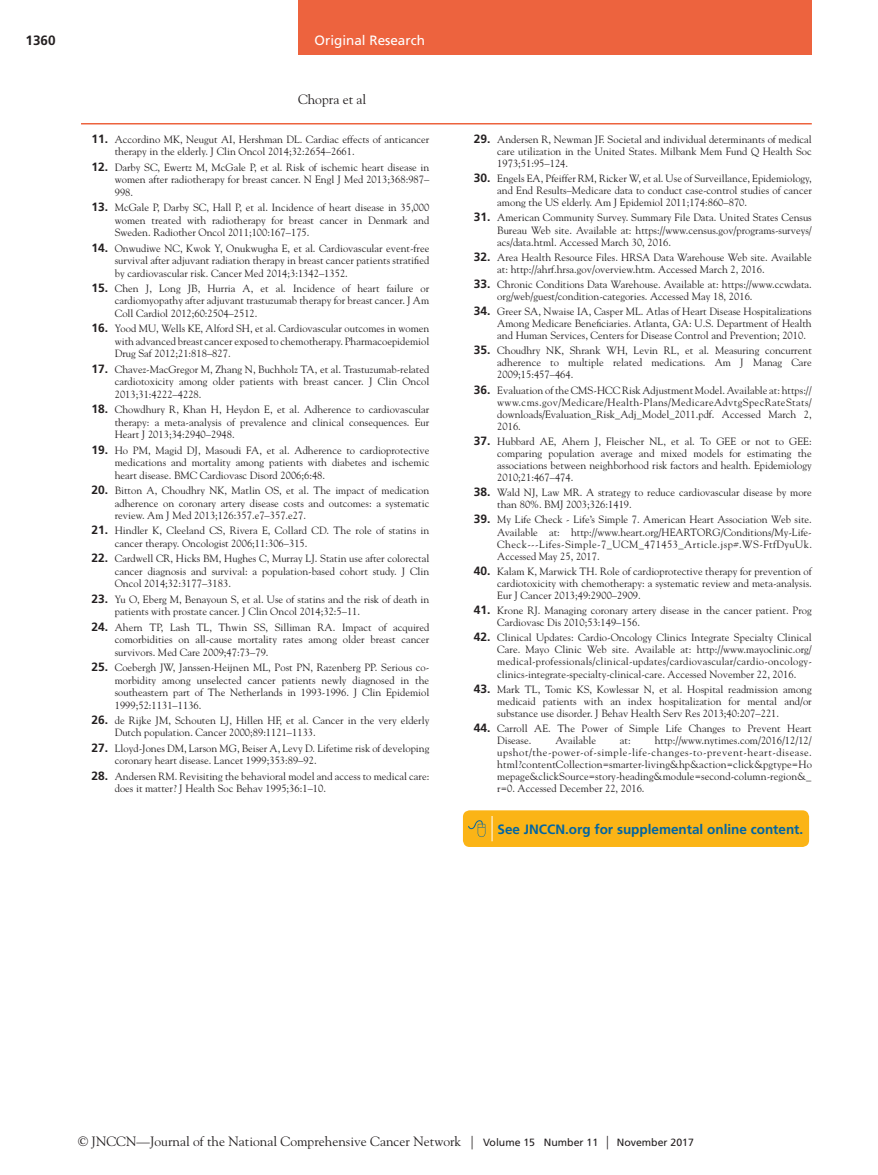
<style>
.page{position:relative;width:878px;height:1175px;background:#fff}
.page>*{position:absolute;margin:0;border:0;box-sizing:border-box;transform-origin:0 0}
.t1{font:13.5px "Goudy Std";color:#231f20}
.TN{font:700 13.5px "Frutiger LT Std";color:#0065a4}
.t2{font:13.5px "Frutiger LT Std";color:#fff}
.t3{font:700 13.5px "Frutiger LT Std";color:#231f20}
.t4{font:10.5px/12.1px "Goudy Std";color:#231f20;text-align:justify}
.s1{font-family:"Frutiger LT Std";font-weight:700;font-size:12px}
.s2{font-family:"Frutiger LT Std";font-size:10.5px}
</style>
<div class="page">
<div style="left:298px;top:0;width:513px;height:55px;background:#ed633e"></div>
<hr style="left:81px;top:123px;width:730px;height:1px;background:#ed633e">
<div style="left:463px;top:810px;width:346px;height:37px;background:#fbb416;border-radius:7px"></div>
<svg style="left:468px;top:820px;width:17px;height:17px"></svg>
<svg style="left:491px;top:816px;width:1px;height:25px"></svg>
<p class="t3" style="left:26px;top:32px;width:32px">1360</p>
<p class="t2" style="left:314px;top:32px;width:112px">Original Research</p>
<p class="t1" style="left:298px;top:91px;width:70px">Chopra et al</p>
<p class="t4" style="left:115px;top:133px;width:316px;text-indent:-23px"><span class="s1">11.</span> Accordino MK, Neugut AI, Hershman DL. Cardiac effects of anticancer therapy in the elderly. J Clin Oncol 2014;32:2654–2661.</p>
<p class="t4" style="left:115px;top:161px;width:316px;text-indent:-23px"><span class="s1">12.</span> Darby SC, Ewertz M, McGale P, et al. Risk of ischemic heart disease in women after radiotherapy for breast cancer. N Engl J Med 2013;368:987– 998.</p>
<p class="t4" style="left:115px;top:201px;width:316px;text-indent:-23px"><span class="s1">13.</span> McGale P, Darby SC, Hall P, et al. Incidence of heart disease in 35,000 women treated with radiotherapy for breast cancer in Denmark and Sweden. Radiother Oncol 2011;100:167–175.</p>
<p class="t4" style="left:115px;top:242px;width:316px;text-indent:-23px"><span class="s1">14.</span> Onwudiwe NC, Kwok Y, Onukwugha E, et al. Cardiovascular event-free survival after adjuvant radiation therapy in breast cancer patients stratified by cardiovascular risk. Cancer Med 2014;3:1342–1352.</p>
<p class="t4" style="left:115px;top:282px;width:316px;text-indent:-23px"><span class="s1">15.</span> Chen J, Long JB, Hurria A, et al. Incidence of heart failure or cardiomyopathy after adjuvant trastuzumab therapy for breast cancer. J Am Coll Cardiol 2012;60:2504–2512.</p>
<p class="t4" style="left:115px;top:322px;width:316px;text-indent:-23px"><span class="s1">16.</span> Yood MU, Wells KE, Alford SH, et al. Cardiovascular outcomes in women with advanced breast cancer exposed to chemotherapy. Pharmacoepidemiol Drug Saf 2012;21:818–827.</p>
<p class="t4" style="left:115px;top:363px;width:316px;text-indent:-23px"><span class="s1">17.</span> Chavez-MacGregor M, Zhang N, Buchholz TA, et al. Trastuzumab-related cardiotoxicity among older patients with breast cancer. J Clin Oncol 2013;31:4222–4228.</p>
<p class="t4" style="left:115px;top:403px;width:316px;text-indent:-23px"><span class="s1">18.</span> Chowdhury R, Khan H, Heydon E, et al. Adherence to cardiovascular therapy: a meta-analysis of prevalence and clinical consequences. Eur Heart J 2013;34:2940–2948.</p>
<p class="t4" style="left:115px;top:443px;width:316px;text-indent:-23px"><span class="s1">19.</span> Ho PM, Magid DJ, Masoudi FA, et al. Adherence to cardioprotective medications and mortality among patients with diabetes and ischemic heart disease. BMC Cardiovasc Disord 2006;6:48.</p>
<p class="t4" style="left:115px;top:484px;width:316px;text-indent:-23px"><span class="s1">20.</span> Bitton A, Choudhry NK, Matlin OS, et al. The impact of medication adherence on coronary artery disease costs and outcomes: a systematic review. Am J Med 2013;126:357.e7–357.e27.</p>
<p class="t4" style="left:115px;top:524px;width:316px;text-indent:-23px"><span class="s1">21.</span> Hindler K, Cleeland CS, Rivera E, Collard CD. The role of statins in cancer therapy. Oncologist 2006;11:306–315.</p>
<p class="t4" style="left:115px;top:552px;width:316px;text-indent:-23px"><span class="s1">22.</span> Cardwell CR, Hicks BM, Hughes C, Murray LJ. Statin use after colorectal cancer diagnosis and survival: a population-based cohort study. J Clin Oncol 2014;32:3177–3183.</p>
<p class="t4" style="left:115px;top:593px;width:316px;text-indent:-23px"><span class="s1">23.</span> Yu O, Eberg M, Benayoun S, et al. Use of statins and the risk of death in patients with prostate cancer. J Clin Oncol 2014;32:5–11.</p>
<p class="t4" style="left:115px;top:620px;width:316px;text-indent:-23px"><span class="s1">24.</span> Ahern TP, Lash TL, Thwin SS, Silliman RA. Impact of acquired comorbidities on all-cause mortality rates among older breast cancer survivors. Med Care 2009;47:73–79.</p>
<p class="t4" style="left:115px;top:661px;width:316px;text-indent:-23px"><span class="s1">25.</span> Coebergh JW, Janssen-Heijnen ML, Post PN, Razenberg PP. Serious co&shy;morbidity among unselected cancer patients newly diagnosed in the southeastern part of The Netherlands in 1993-1996. J Clin Epidemiol 1999;52:1131–1136.</p>
<p class="t4" style="left:115px;top:714px;width:316px;text-indent:-23px"><span class="s1">26.</span> de Rijke JM, Schouten LJ, Hillen HF, et al. Cancer in the very elderly<br>Dutch population. Cancer 2000;89:1121–1133.</p>
<p class="t4" style="left:115px;top:742px;width:316px;text-indent:-23px"><span class="s1">27.</span> Lloyd-Jones DM, Larson MG, Beiser A, Levy D. Lifetime risk of developing coronary heart disease. Lancet 1999;353:89–92.</p>
<p class="t4" style="left:115px;top:770px;width:316px;text-indent:-23px"><span class="s1">28.</span> Andersen RM. Revisiting the behavioral model and access to medical care: does it matter? J Health Soc Behav 1995;36:1–10.</p>
<p class="t4" style="left:497px;top:133px;width:316px;text-indent:-23px"><span class="s1">29.</span> Andersen R, Newman JF. Societal and individual determinants of medical care utilization in the United States. Milbank Mem Fund Q Health Soc 1973;51:95–124.</p>
<p class="t4" style="left:497px;top:172px;width:316px;text-indent:-23px"><span class="s1">30.</span> Engels EA, Pfeiffer RM, Ricker W, et al. Use of Surveillance, Epidemiology, and End Results–Medicare data to conduct case-control studies of cancer among the US elderly. Am J Epidemiol 2011;174:860–870.</p>
<p class="t4" style="left:497px;top:211px;width:316px;text-indent:-23px"><span class="s1">31.</span> American Community Survey. Summary File Data. United States Census Bureau Web site. Available at: https://www.census.gov/programs-surveys/ acs/data.html. Accessed March 30, 2016.</p>
<p class="t4" style="left:497px;top:251px;width:316px;text-indent:-23px"><span class="s1">32.</span> Area Health Resource Files. HRSA Data Warehouse Web site. Available at: http://ahrf.hrsa.gov/overview.htm. Accessed March 2, 2016.</p>
<p class="t4" style="left:497px;top:278px;width:316px;text-indent:-23px"><span class="s1">33.</span> Chronic Conditions Data Warehouse. Available at: https://www.ccwdata. org/web/guest/condition-categories. Accessed May 18, 2016.</p>
<p class="t4" style="left:497px;top:305px;width:316px;text-indent:-23px"><span class="s1">34.</span> Greer SA, Nwaise IA, Casper ML. Atlas of Heart Disease Hospitalizations Among Medicare Beneficiaries. Atlanta, GA: U.S. Department of Health and Human Services, Centers for Disease Control and Prevention; 2010.</p>
<p class="t4" style="left:497px;top:344px;width:316px;text-indent:-23px"><span class="s1">35.</span> Choudhry NK, Shrank WH, Levin RL, et al. Measuring concurrent adherence to multiple related medications. Am J Manag Care 2009;15:457–464.</p>
<p class="t4" style="left:497px;top:384px;width:316px;text-indent:-23px"><span class="s1">36.</span> Evaluation of the CMS-HCC Risk Adjustment Model. Available at: https:// www.cms.gov/Medicare/Health-Plans/MedicareAdvtgSpecRateStats/ downloads/Evaluation_Risk_Adj_Model_2011.pdf. Accessed March 2, 2016.</p>
<p class="t4" style="left:497px;top:435px;width:316px;text-indent:-23px"><span class="s1">37.</span> Hubbard AE, Ahern J, Fleischer NL, et al. To GEE or not to GEE: comparing population average and mixed models for estimating the associations between neighborhood risk factors and health. Epidemiology 2010;21:467–474.</p>
<p class="t4" style="left:497px;top:486px;width:316px;text-indent:-23px"><span class="s1">38.</span> Wald NJ, Law MR. A strategy to reduce cardiovascular disease by more than 80%. BMJ 2003;326:1419.</p>
<p class="t4" style="left:497px;top:513px;width:316px;text-indent:-23px"><span class="s1">39.</span> My Life Check - Life’s Simple 7. American Heart Association Web site.<br>Available at: http://www.heart.org/HEARTORG/Conditions/My-Life-Check---Lifes-Simple-7_UCM_471453_Article.jsp#.WS-FtfDyuUk.<br>Accessed May 25, 2017.</p>
<p class="t4" style="left:497px;top:565px;width:316px;text-indent:-23px"><span class="s1">40.</span> Kalam K, Marwick TH. Role of cardioprotective therapy for prevention of cardiotoxicity with chemotherapy: a systematic review and meta-analysis.<br>Eur J Cancer 2013;49:2900–2909.</p>
<p class="t4" style="left:497px;top:604px;width:316px;text-indent:-23px"><span class="s1">41.</span> Krone RJ. Managing coronary artery disease in the cancer patient. Prog<br>Cardiovasc Dis 2010;53:149–156.</p>
<p class="t4" style="left:497px;top:631px;width:316px;text-indent:-23px"><span class="s1">42.</span> Clinical Updates: Cardio-Oncology Clinics Integrate Specialty Clinical Care. Mayo Clinic Web site. Available at: http://www.mayoclinic.org/ medical-professionals/clinical-updates/cardiovascular/cardio-oncology&shy;clinics-integrate-specialty-clinical-care. Accessed November 22, 2016.</p>
<p class="t4" style="left:497px;top:682px;width:316px;text-indent:-23px"><span class="s1">43.</span> Mark TL, Tomic KS, Kowlessar N, et al. Hospital readmission among medicaid patients with an index hospitalization for mental and/or substance use disorder. J Behav Health Serv Res 2013;40:207–221.</p>
<p class="t4" style="left:497px;top:722px;width:316px;text-indent:-23px"><span class="s1">44.</span> Carroll AE. The Power of Simple Life Changes to Prevent Heart<br>Disease.</p>
<p class="t4" style="left:497px;top:734px;width:316px;text-indent:157px">http://www.nytimes.com/2016/12/12/ upshot/the-power-of-simple-life-changes-to-prevent-heart-disease. html?contentCollection=smarter-living&amp;hp&amp;action=click&amp;pgtype=Ho mepage&amp;clickSource=story-heading&amp;module=second-column-region&amp;_ r=0. Accessed December 22, 2016.</p>
<p class="TN" style="left:497px;top:821px;width:307px">See JNCCN.org for supplemental online content.</p>
<p class="t4" style="left:555px;top:734px;width:42px">Available</p>
<p class="t4" style="left:620px;top:734px;width:12px">at:</p>
<p class="t1" style="left:78px;top:1132px;width:617px">© JNCCN—Journal of the National Comprehensive Cancer Network | <span class="s2">Volume 15 Number 11</span> | <span class="s2">November 2017</span></p>
</div>
